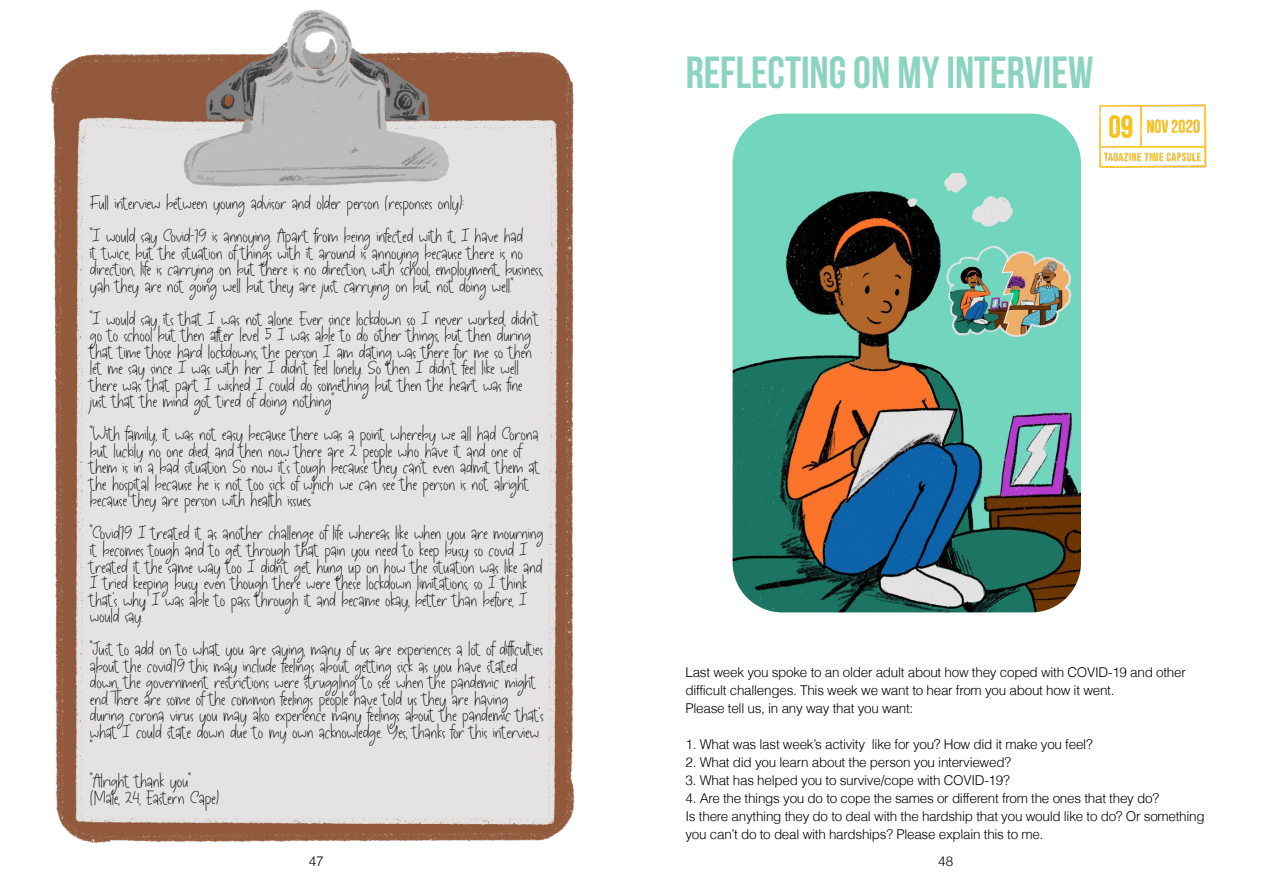
<style>
.page{position:relative;width:1263px;height:893px;background:#fff}
.page>*{position:absolute;margin:0;border:0;box-sizing:border-box;transform-origin:0 0}
.t1{font:700 45px "Bebas Neue";color:#8bd4c0}
.t2{font:18px/16.5px "Dawnie";letter-spacing:-.01em;color:#000}
.t3{font:300 13.5px/18px "Helvetica";letter-spacing:-.02em;color:#000}
</style>
<div class="page">
<img style="left:51px;top:9px;width:524px;height:834px">
<img style="left:733px;top:114px;width:348px;height:498px">
<img style="left:1099px;top:104px;width:108px;height:64px">
<p class="t2" style="left:90px;top:188px;width:435px;line-height:33px">Full interview between young advisor and older person (responses only):<br>“I would say Covid-19 is annoying. Apart from being infected with it, I have had</p>
<p class="t2" style="left:90px;top:246px;width:454px">it twice, but the situation of things with it around is annoying because there is no direction, life is carrying on but there is no direction, with school, employment, business, yah they are not going well but they are just carrying on but not doing well.”</p>
<p class="t2" style="left:90px;top:312px;width:450px">“I would say its that I was not alone. Ever since lockdown so I never worked, didn’t go to school but then after level 5 I was able to do other things, but then during that time those hard lockdowns, the person I am dating was there for me so then let me say since I was with her I didn’t feel lonely. So then I didn’t feel like well there was that part I wished I could do something but then the heart was fine just that the mind got tired of doing nothing”</p>
<p class="t2" style="left:90px;top:428px;width:451px">“With family, it was not easy because there was a point whereby we all had Corona but luckily no one died, and then now there are 2 people who have it and one of them is in a bad situation. So now it’s tough because they can’t even admit them at the hospital because he is not too sick of which we can see the person is not alright because they are person with health issues.”</p>
<p class="t2" style="left:90px;top:527px;width:455px">“Covid19 I treated it as another challenge of life whereas like when you are mourning it becomes tough and to get through that pain you need to keep busy so covid I treated it the same way too I didn’t get hung up on how the situation was like and I tried keeping busy even though there were these lockdown limitations, so I think that’s why I was able to pass through it and became okay, better than before, I would say.”</p>
<p class="t2" style="left:90px;top:642px;width:455px">“Just to add on to what you are saying, many of us are experiences a lot of difficulties about the covid19 this may include feelings about getting sick as you have stated down, the government restrictions were struggling to see when the pandemic might end. There are some of the common feelings people have told us they are having during corona virus you may also experience many feelings about the pandemic that’s what I could state down due to my own acknowledge. Yes, thanks for this interview. “</p>
<p class="t2" style="left:90px;top:774px;width:131px">“Alright thank you” (Male, 24, Eastern Cape)</p>
<h1 class="t1" style="left:686px;top:48px;width:409px">REFLECTING ON MY INTERVIEW</h1>
<p class="t3" style="left:685px;top:663px;width:502px">Last week you spoke to an older adult about how they coped with COVID-19 and other difficult challenges. This week we want to hear from you about how it went.<br>Please tell us, in any way that you want:</p>
<p class="t3" style="left:685px;top:735px;width:409px">1. What was last week’s activity like for you? How did it make you feel?</p>
<p class="t3" style="left:685px;top:753px;width:327px">2. What did you learn about the person you interviewed?</p>
<p class="t3" style="left:685px;top:771px;width:326px">3. What has helped you to survive/cope with COVID-19?</p>
<p class="t3" style="left:685px;top:789px;width:521px">4. Are the things you do to cope the sames or different from the ones that they do?<br>Is there anything they do to deal with the hardship that you would like to do? Or something you can’t do to deal with hardships? Please explain this to me.</p>
<p class="t3" style="left:309px;top:852px;width:17px">47</p>
<p class="t3" style="left:938px;top:852px;width:17px">48</p>
</div>
